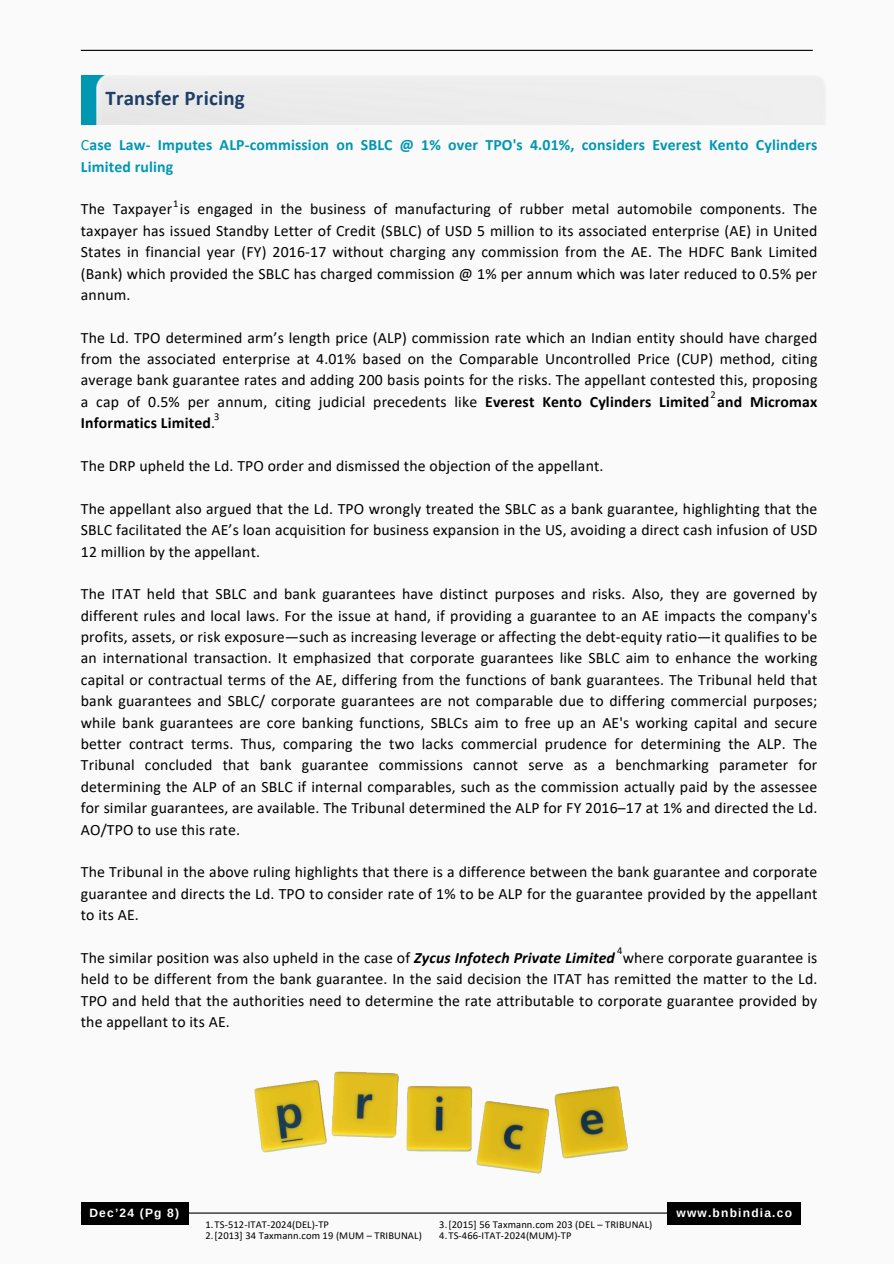
<style>
.page{position:relative;width:894px;height:1264px;background:#fff}
.page>*{position:absolute;margin:0;border:0;box-sizing:border-box;transform-origin:0 0}
.t1{font:700 21px "Calibri";letter-spacing:.01em;color:#1d3e67}
.t2{font:15.75px/21.3px "Calibri";letter-spacing:.01em;color:#000;text-align:justify}
.t3{font:700 15.75px/21.3px "Calibri";letter-spacing:.01em;color:#0097b2}
.t4{font:700 12px "Arimo";letter-spacing:.1em;color:#fff}
.t5{font:10.5px "Calibri";letter-spacing:.01em;color:#000}
.s1{font-weight:400}
.s2{font-weight:700}
.s3{font-weight:700;font-style:italic}
</style>
<div class="page">
<div style="left:0;top:0;width:893px;height:1263px;background:#fafafa"></div>
<hr style="left:81px;top:50px;width:731px;height:1px;background:#000">
<div style="left:81px;top:75px;width:49px;height:50px;background:#0097b2"></div>
<div style="left:96px;top:75px;width:728px;height:50px;background:#ededed"></div>
<img style="left:160px;top:1071px;width:574px;height:154px">
<div style="left:666px;top:1201px;width:134px;height:23px;background:#000"></div>
<div style="left:81px;top:1201px;width:108px;height:23px;background:#000"></div>
<p class="t1" style="left:105px;top:89px;width:141px">Transfer Pricing</p>
<h2 class="t3" style="left:81px;top:136px;width:737px"><span class="s1">C</span>ase Law- Imputes ALP-commission on SBLC @ 1% over TPO's 4.01%, considers Everest Kento Cylinders<br>Limited ruling</h2>
<p class="t2" style="left:81px;top:200px;width:737px">The Taxpayer is engaged in the business of manufacturing of rubber metal automobile components. The taxpayer has issued Standby Letter of Credit (SBLC) of USD 5 million to its associated enterprise (AE) in United States in financial year (FY) 2016-17 without charging any commission from the AE. The HDFC Bank Limited (Bank) which provided the SBLC has charged commission @ 1% per annum which was later reduced to 0.5% per annum.</p>
<p class="t2" style="left:81px;top:328px;width:737px">The Ld. TPO determined arm’s length price (ALP) commission rate which an Indian entity should have charged from the associated enterprise at 4.01% based on the Comparable Uncontrolled Price (CUP) method, citing average bank guarantee rates and adding 200 basis points for the risks. The appellant contested this, proposing a cap of 0.5% per annum, citing judicial precedents like <span class="s2">Everest Kento Cylinders Limited and Micromax Informatics Limited</span>.</p>
<p class="t2" style="left:81px;top:456px;width:524px">The DRP upheld the Ld. TPO order and dismissed the objection of the appellant.</p>
<p class="t2" style="left:81px;top:499px;width:737px">The appellant also argued that the Ld. TPO wrongly treated the SBLC as a bank guarantee, highlighting that the SBLC facilitated the AE’s loan acquisition for business expansion in the US, avoiding a direct cash infusion of USD 12 million by the appellant.</p>
<p class="t2" style="left:81px;top:584px;width:737px">The ITAT held that SBLC and bank guarantees have distinct purposes and risks. Also, they are governed by different rules and local laws. For the issue at hand, if providing a guarantee to an AE impacts the company's profits, assets, or risk exposure—such as increasing leverage or affecting the debt-equity ratio—it qualifies to be an international transaction. It emphasized that corporate guarantees like SBLC aim to enhance the working capital or contractual terms of the AE, differing from the functions of bank guarantees. The Tribunal held that bank guarantees and SBLC/ corporate guarantees are not comparable due to differing commercial purposes; while bank guarantees are core banking functions, SBLCs aim to free up an AE's working capital and secure better contract terms. Thus, comparing the two lacks commercial prudence for determining the ALP. The Tribunal concluded that bank guarantee commissions cannot serve as a benchmarking parameter for determining the ALP of an SBLC if internal comparables, such as the commission actually paid by the assessee for similar guarantees, are available. The Tribunal determined the ALP for FY 2016–17 at 1% and directed the Ld.<br>AO/TPO to use this rate.</p>
<p class="t2" style="left:81px;top:862px;width:737px">The Tribunal in the above ruling highlights that there is a difference between the bank guarantee and corporate guarantee and directs the Ld. TPO to consider rate of 1% to be ALP for the guarantee provided by the appellant to its AE.</p>
<p class="t2" style="left:81px;top:948px;width:737px">The similar position was also upheld in the case of <span class="s3">Zycus Infotech Private Limited</span> where corporate guarantee is held to be different from the bank guarantee. In the said decision the ITAT has remitted the matter to the Ld.<br>TPO and held that the authorities need to determine the rate attributable to corporate guarantee provided by the appellant to its AE.</p>
<h2 class="t5" style="left:173px;top:199px;width:7px">1</h2>
<h2 class="t5" style="left:710px;top:390px;width:7px">2</h2>
<h2 class="t5" style="left:214px;top:412px;width:7px">3</h2>
<h2 class="t5" style="left:617px;top:945px;width:7px">4</h2>
<p class="t4" style="left:89px;top:1206px;width:91px">Dec’24 (Pg 8)</p>
<p class="t4" style="left:676px;top:1206px;width:117px">www.bnbindia.co</p>
<h2 class="t5" style="left:439px;top:1219px;width:215px">3.[2015] 56 Taxmann.com 203 (DEL – TRIBUNAL)</h2>
<h2 class="t5" style="left:439px;top:1230px;width:134px">4.TS-466-ITAT-2024(MUM)-TP</h2>
<p class="t5" style="left:205px;top:1219px;width:125px">1.TS-512-ITAT-2024(DEL)-TP</p>
<p class="t5" style="left:205px;top:1231px;width:218px">2.[2013] 34 Taxmann.com 19 (MUM – TRIBUNAL)</p>
</div>
